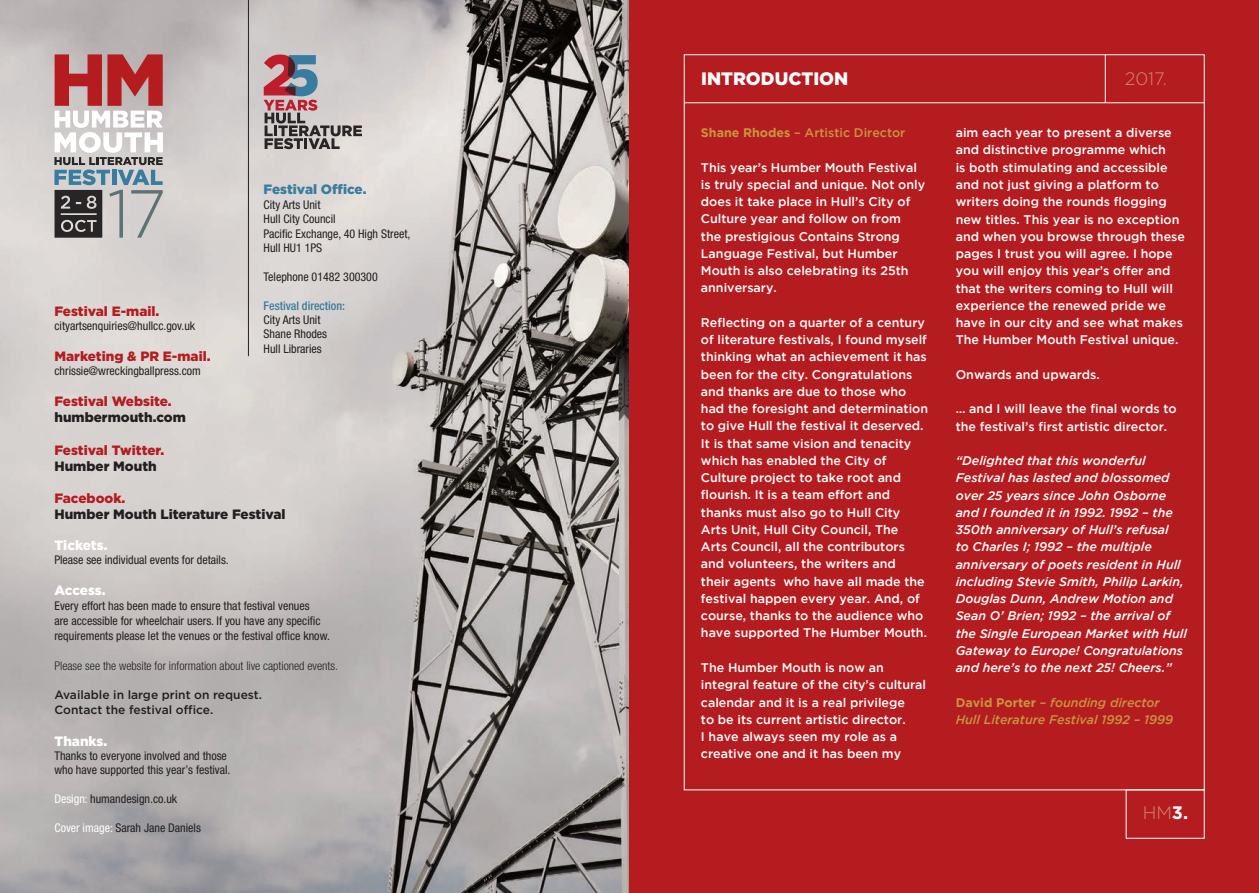
<style>
.page{position:relative;width:1259px;height:893px;background:#fff}
.page>*{position:absolute;margin:0;border:0;box-sizing:border-box;transform-origin:0 0}
.t1{font:900 18px "Gotham";color:#fff}
.t2{font:300 18px "Gotham";color:#d58870}
.t3{font:900 13.5px "Gotham";color:#b41c20}
.t4{font:900 13.5px "Gotham";color:#231f20}
.t5{font:900 13.5px "Gotham";color:#fff}
.t6{font:900 13.5px "Gotham";color:#387c9f}
.t7{font:500 12.45px/17.2px "Gotham";color:#fff}
.t8{font:italic 500 12.45px/17.2px "Gotham";color:#fff}
.t9{font:italic 500 12.45px/17.2px "Gotham";color:#c99540}
.t10{font:500 12.45px "Gotham";color:#c99540}
.t11{font:condensed 12px/14.4px "Helvetica Neue LT Pro";color:#231f20}
.t12{font:300 condensed 12px "Helvetica Neue LT Pro";color:#231f20}
.t13{font:500 12px/15px "Gotham";color:#231f20}
.t14{font:500 condensed 12px "Helvetica Neue LT Pro";color:#387c9f}
.s1{color:#fff}
.s2{font-weight:700}
.s3{font-weight:700;font-style:normal}
.s4{font-style:normal}
.s5{font-weight:700;color:#fff}
</style>
<div class="page">
<img style="left:0;top:0;width:629px;height:893px">
<svg style="left:54px;top:54px;width:109px;height:184px;background:#b29698"></svg>
<svg style="left:264px;top:54px;width:98px;height:95px;background:#ab9a9f"></svg>
<hr style="left:248px;top:0;width:1px;height:356px;background:#231f20">
<div style="left:629px;top:0;width:630px;height:893px;background:#b41c20"></div>
<hr style="left:1105px;top:55px;width:1px;height:48px;background:#fff">
<hr style="left:684px;top:102px;width:520px;height:1px;background:#fff">
<p class="t6" style="left:264px;top:182px;width:104px">Festival Office.</p>
<p class="t11" style="left:264px;top:197px;width:148px">City Arts Unit<br>Hull City Council<br>Pacific Exchange, 40 High Street,<br>Hull HU1 1PS</p>
<p class="t11" style="left:264px;top:269px;width:116px">Telephone 01482 300300</p>
<p class="t14" style="left:264px;top:298px;width:83px">Festival direction:</p>
<p class="t11" style="left:264px;top:312px;width:65px">City Arts Unit<br>Shane Rhodes<br>Hull Libraries</p>
<p class="t3" style="left:54px;top:303px;width:106px">Festival E-mail.</p>
<p class="t11" style="left:54px;top:319px;width:142px">cityartsenquiries@hullcc.gov.uk</p>
<p class="t3" style="left:54px;top:348px;width:158px">Marketing &amp; PR E-mail.</p>
<p class="t11" style="left:54px;top:364px;width:148px">chrissie@wreckingballpress.com</p>
<p class="t3" style="left:54px;top:393px;width:119px">Festival Website.</p>
<p class="t4" style="left:54px;top:410px;width:133px">humbermouth.com</p>
<p class="t3" style="left:54px;top:442px;width:111px">Festival Twitter.</p>
<p class="t4" style="left:54px;top:458px;width:104px">Humber Mouth</p>
<p class="t3" style="left:54px;top:491px;width:72px">Facebook.</p>
<p class="t4" style="left:54px;top:507px;width:233px">Humber Mouth Literature Festival</p>
<p class="t5" style="left:54px;top:537px;width:55px">Tickets.</p>
<p class="t11" style="left:54px;top:553px;width:176px">Please see individual events for details.</p>
<p class="t5" style="left:54px;top:582px;width:53px">Access.</p>
<p class="t11" style="left:54px;top:598px;width:277px;line-height:15px">Every effort has been made to ensure that festival venues<br>are accessible for wheelchair users. If you have any specific requirements please let the venues or the festival office know.</p>
<p class="t12" style="left:54px;top:659px;width:285px">Please see the website for information about live captioned events.</p>
<p class="t13" style="left:54px;top:687px;width:209px">Available in large print on request.<br>Contact the festival office.</p>
<p class="t5" style="left:54px;top:733px;width:54px">Thanks.</p>
<p class="t11" style="left:54px;top:748px;width:177px">Thanks to everyone involved and those who have supported this year’s festival.</p>
<p class="t11" style="left:54px;top:792px;width:124px"><span class="s1">Design:</span> humandesign.co.uk</p>
<p class="t11" style="left:54px;top:820px;width:148px"><span class="s1">Cover image:</span> Sarah Jane Daniels</p>
<h1 class="t1" style="left:701px;top:68px;width:149px">INTRODUCTION</h1>
<h1 class="t2" style="left:1124px;top:69px;width:44px">2017.</h1>
<p class="t10" style="left:701px;top:126px;width:206px"><span class="s2">Shane Rhodes</span> – Artistic Director</p>
<p class="t7" style="left:701px;top:158px;width:226px">This year’s Humber Mouth Festival is truly special and unique. Not only does it take place in Hull’s City of<br>Culture year and follow on from<br>the prestigious Contains Strong<br>Language Festival, but Humber<br>Mouth is also celebrating its 25th anniversary.</p>
<p class="t7" style="left:701px;top:314px;width:229px">Reflecting on a quarter of a century of literature festivals, I found myself thinking what an achievement it has been for the city. Congratulations and thanks are due to those who had the foresight and determination to give Hull the festival it deserved.<br>It is that same vision and tenacity which has enabled the City of Culture project to take root and flourish. It is a team effort and thanks must also go to Hull City Arts Unit, Hull City Council, The<br>Arts Council, all the contributors and volunteers, the writers and<br>their agents who have all made the festival happen every year. And, of course, thanks to the audience who have supported The Humber Mouth.</p>
<p class="t7" style="left:701px;top:659px;width:227px">The Humber Mouth is now an integral feature of the city’s cultural calendar and it is a real privilege<br>to be its current artistic director.<br>I have always seen my role as a creative one and it has been my</p>
<p class="t7" style="left:955px;top:124px;width:231px">aim each year to present a diverse and distinctive programme which<br>is both stimulating and accessible and not just giving a platform to writers doing the rounds flogging new titles. This year is no exception and when you browse through these pages I trust you will agree. I hope you will enjoy this year’s offer and that the writers coming to Hull will experience the renewed pride we have in our city and see what makes The Humber Mouth Festival unique.</p>
<p class="t7" style="left:955px;top:365px;width:146px">Onwards and upwards.</p>
<p class="t7" style="left:955px;top:400px;width:222px">… and I will leave the final words to the festival’s first artistic director.</p>
<p class="t8" style="left:955px;top:452px;width:233px">“Delighted that this wonderful Festival has lasted and blossomed over 25 years since John Osborne and I founded it in 1992. 1992 – the 350th anniversary of Hull’s refusal<br>to Charles I; 1992 – the multiple anniversary of poets resident in Hull including Stevie Smith, Philip Larkin, Douglas Dunn, Andrew Motion and Sean O’ Brien; 1992 – the arrival of the Single European Market with Hull Gateway to Europe! Congratulations and here’s to the next 25! Cheers.”</p>
<p class="t9" style="left:955px;top:693px;width:219px"><span class="s3">David Porter</span> <span class="s4">–</span> founding director<br>Hull Literature Festival 1992 – 1999</p>
<h1 class="t2" style="left:1142px;top:803px;width:47px">HM<span class="s5">3.</span></h1>
</div>
